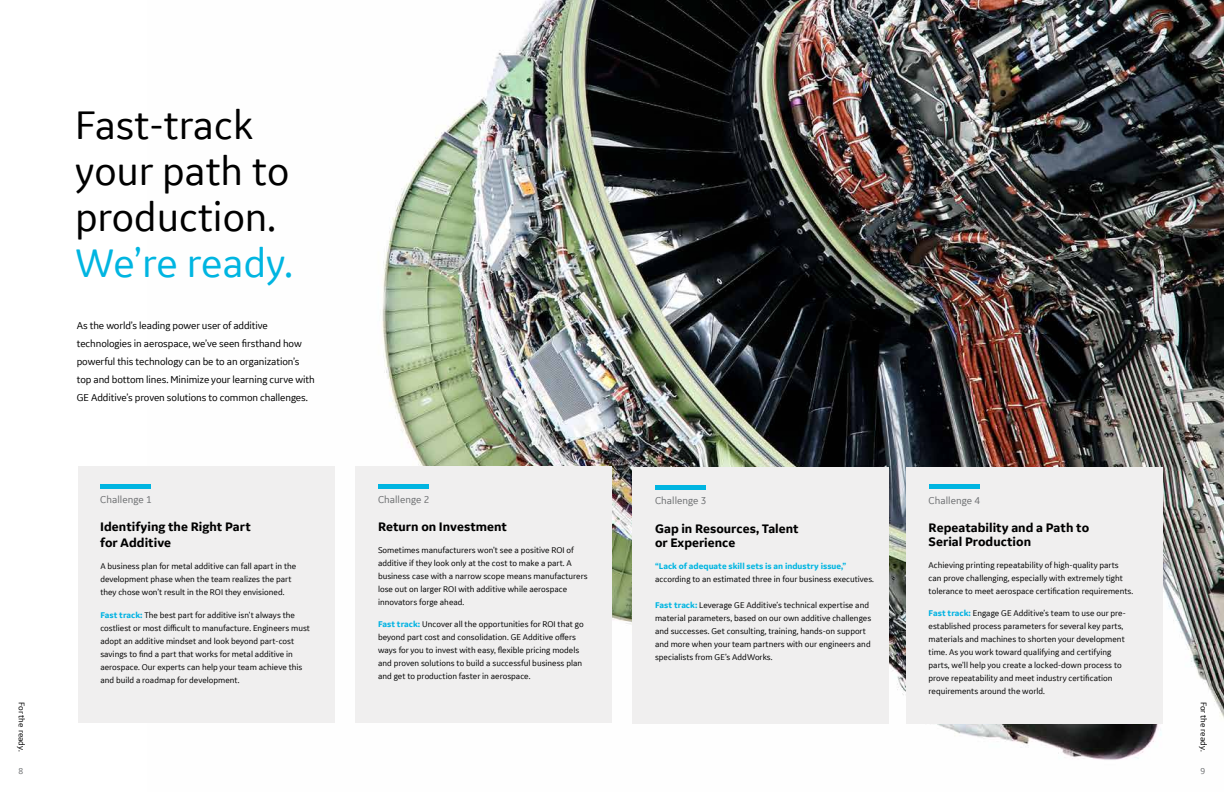
<style>
.page{position:relative;width:1224px;height:792px;background:#fff}
.page>*{position:absolute;margin:0;border:0;box-sizing:border-box;transform-origin:0 0}
.t1{font:42px/46px "GE Inspira Sans";color:#000}
.t2{font:42px "GE Inspira Sans";letter-spacing:-.005em;color:#00b5e1}
.t3{font:700 13px/14px "GE Inspira Sans";color:#000}
.t4{font:10.5px/18px "GE Inspira Sans";letter-spacing:-.01em;color:#000}
.t5{font:10.5px "GE Inspira Sans";color:#6d6f71}
.t6{font:9px "GE Inspira Sans";color:#6d6f71}
.t7{font:8.8px/13px "GE Inspira Sans";color:#000}
.t8{font:700 8.8px "GE Inspira Sans";color:#00b5e1}
.s1{font-weight:700;color:#00b2e2}
.s2{font-weight:700;color:#00b5e1}
</style>
<div class="page">
<img style="left:334px;top:0;width:890px;height:760px">
<div style="left:78px;top:466px;width:256px;height:257px;background:#f0efef"></div>
<hr style="left:100px;top:484px;width:51px;height:4px;background:#00b5e1">
<div style="left:356px;top:466px;width:256px;height:257px;background:#f0efef"></div>
<hr style="left:378px;top:484px;width:51px;height:4px;background:#00b5e1">
<div style="left:632px;top:467px;width:257px;height:257px;background:#f0efef"></div>
<hr style="left:655px;top:485px;width:51px;height:4px;background:#00b5e1">
<div style="left:906px;top:467px;width:257px;height:257px;background:#f0efef"></div>
<hr style="left:929px;top:485px;width:51px;height:4px;background:#00b5e1">
<p class="t7" style="left:29px;top:702px;width:51px;rotate:90deg">For the ready.</p>
<p class="t6" style="left:19px;top:766px;width:6px">8</p>
<h1 class="t1" style="left:75px;top:101px;width:216px">Fast-track your path to production.</h1>
<h1 class="t2" style="left:75px;top:237px;width:219px">We’re ready.</h1>
<p class="t4" style="left:77px;top:316px;width:240px">As the world’s leading power user of additive technologies in aerospace, we’ve seen firsthand how powerful this technology can be to an organization’s top and bottom lines. Minimize your learning curve with GE Additive’s proven solutions to common challenges.</p>
<p class="t5" style="left:100px;top:493px;width:53px">Challenge 1</p>
<h2 class="t3" style="left:100px;top:518px;width:152px;line-height:16px">Identifying the Right Part for Additive</h2>
<p class="t7" style="left:100px;top:559px;width:197px">A business plan for metal additive can fall apart in the development phase when the team realizes the part they chose won’t result in the ROI they envisioned.</p>
<p class="t7" style="left:100px;top:608px;width:211px"><span class="s1">Fast track:</span> The best part for additive isn’t always the costliest or most difficult to manufacture. Engineers must adopt an additive mindset and look beyond part-cost savings to find a part that works for metal additive in aerospace. Our experts can help your team achieve this and build a roadmap for development.</p>
<p class="t5" style="left:378px;top:493px;width:53px">Challenge 2</p>
<h2 class="t3" style="left:378px;top:519px;width:131px">Return on Investment</h2>
<p class="t7" style="left:378px;top:543px;width:211px">Sometimes manufacturers won’t see a positive ROI of additive if they look only at the cost to make a part. A business case with a narrow scope means manufacturers lose out on larger ROI with additive while aerospace innovators forge ahead.</p>
<p class="t7" style="left:378px;top:617px;width:207px"><span class="s1">Fast track:</span> Uncover all the opportunities for ROI that go beyond part cost and consolidation. GE Additive offers ways for you to invest with easy, flexible pricing models and proven solutions to build a successful business plan and get to production faster in aerospace.</p>
<p class="t5" style="left:655px;top:494px;width:53px">Challenge 3</p>
<h2 class="t3" style="left:655px;top:522px;width:145px">Gap in Resources, Talent or Experience</h2>
<p class="t8" style="left:655px;top:561px;width:193px">“Lack of adequate skill sets is an industry issue,”</p>
<p class="t7" style="left:655px;top:573px;width:220px">according to an estimated three in four business executives.</p>
<p class="t7" style="left:655px;top:599px;width:218px"><span class="s2">Fast track:</span> Leverage GE Additive’s technical expertise and material parameters, based on our own additive challenges and successes. Get consulting, training, hands-on support and more when your team partners with our engineers and specialists from GE’s AddWorks.</p>
<p class="t5" style="left:929px;top:494px;width:53px">Challenge 4</p>
<h2 class="t3" style="left:929px;top:520px;width:162px">Repeatability and a Path to<br>Serial Production</h2>
<p class="t7" style="left:929px;top:558px;width:206px">Achieving printing repeatability of high-quality parts can prove challenging, especially with extremely tight tolerance to meet aerospace certification requirements.</p>
<p class="t7" style="left:929px;top:606px;width:199px"><span class="s1">Fast track:</span> Engage GE Additive’s team to use our pre&shy;established process parameters for several key parts, materials and machines to shorten your development time. As you work toward qualifying and certifying parts, we’ll help you create a locked-down process to prove repeatability and meet industry certification requirements around the world.</p>
<p class="t7" style="left:1210px;top:702px;width:51px;rotate:90deg">For the ready.</p>
<p class="t6" style="left:1201px;top:766px;width:6px">9</p>
</div>
